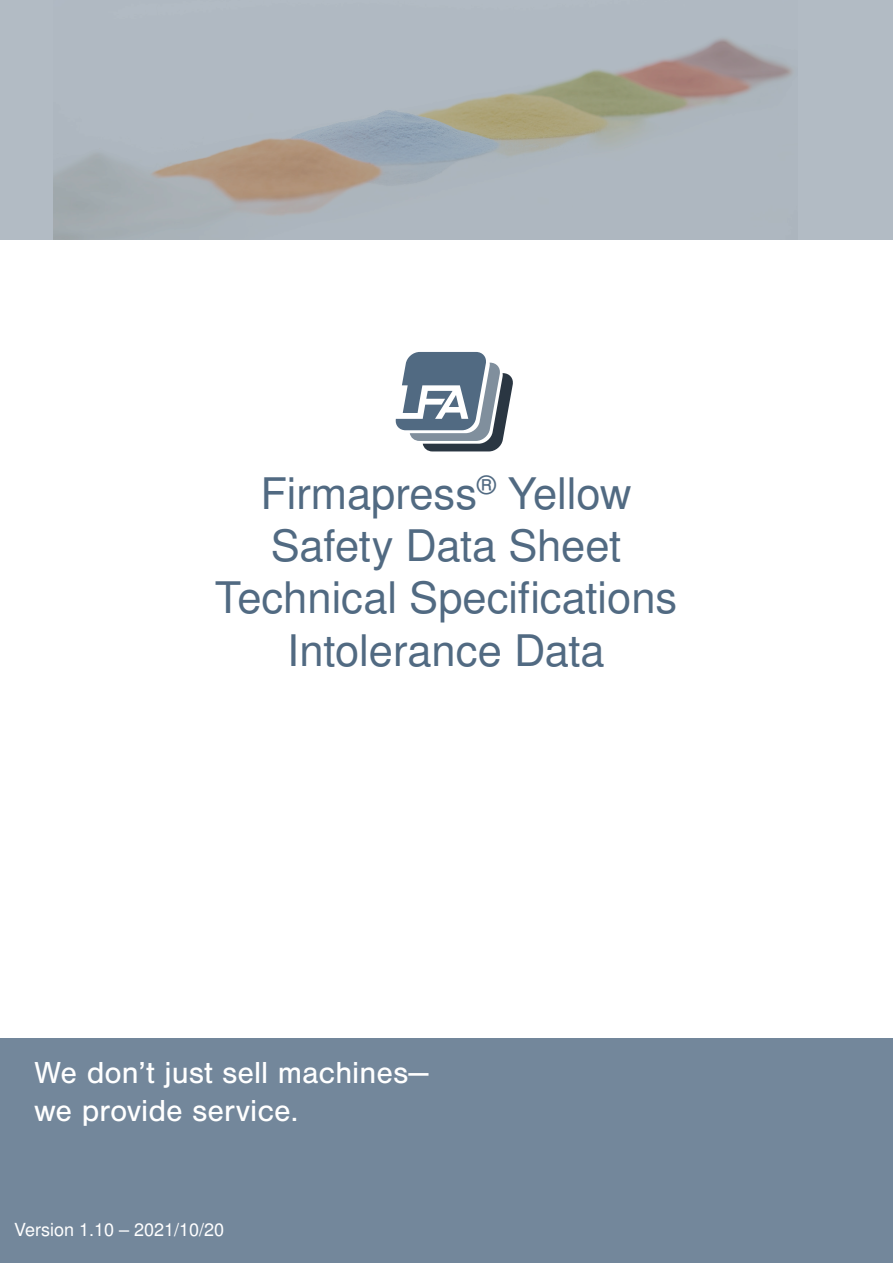
<style>
.page{position:relative;width:893px;height:1263px;background:#fff}
.page>*{position:absolute;margin:0;border:0;box-sizing:border-box;transform-origin:0 0}
.quote_name{font:43.5px "Nimbus San L";color:#516a82}
.quote_name-2{font:31.5px "Nimbus San";color:#fff}
.t1{font:18px "Nimbus San L";color:#fff}
</style>
<div class="page">
<div style="left:0;top:1038px;width:893px;height:225px;background:#73879b"></div>
<svg style="left:396px;top:352px;width:117px;height:99px"></svg>
<svg style="left:0;top:0;width:893px;height:239px;background:#adb3b7"></svg>
<p class="quote_name" style="left:261px;top:462px;width:372px">Firmapress<sup>®</sup> Yellow</p>
<p class="quote_name" style="left:271px;top:514px;width:352px">Safety Data Sheet</p>
<p class="quote_name" style="left:215px;top:567px;width:464px">Technical Specifications</p>
<p class="quote_name" style="left:287px;top:619px;width:319px">Intolerance Data</p>
<p class="quote_name-2" style="left:34px;top:1055px;width:396px">We don’t just sell machines—</p>
<p class="quote_name-2" style="left:34px;top:1093px;width:265px">we provide service.</p>
<p class="t1" style="left:14px;top:1216px;width:212px">Version 1.10 – 2021/10/20</p>
</div>
